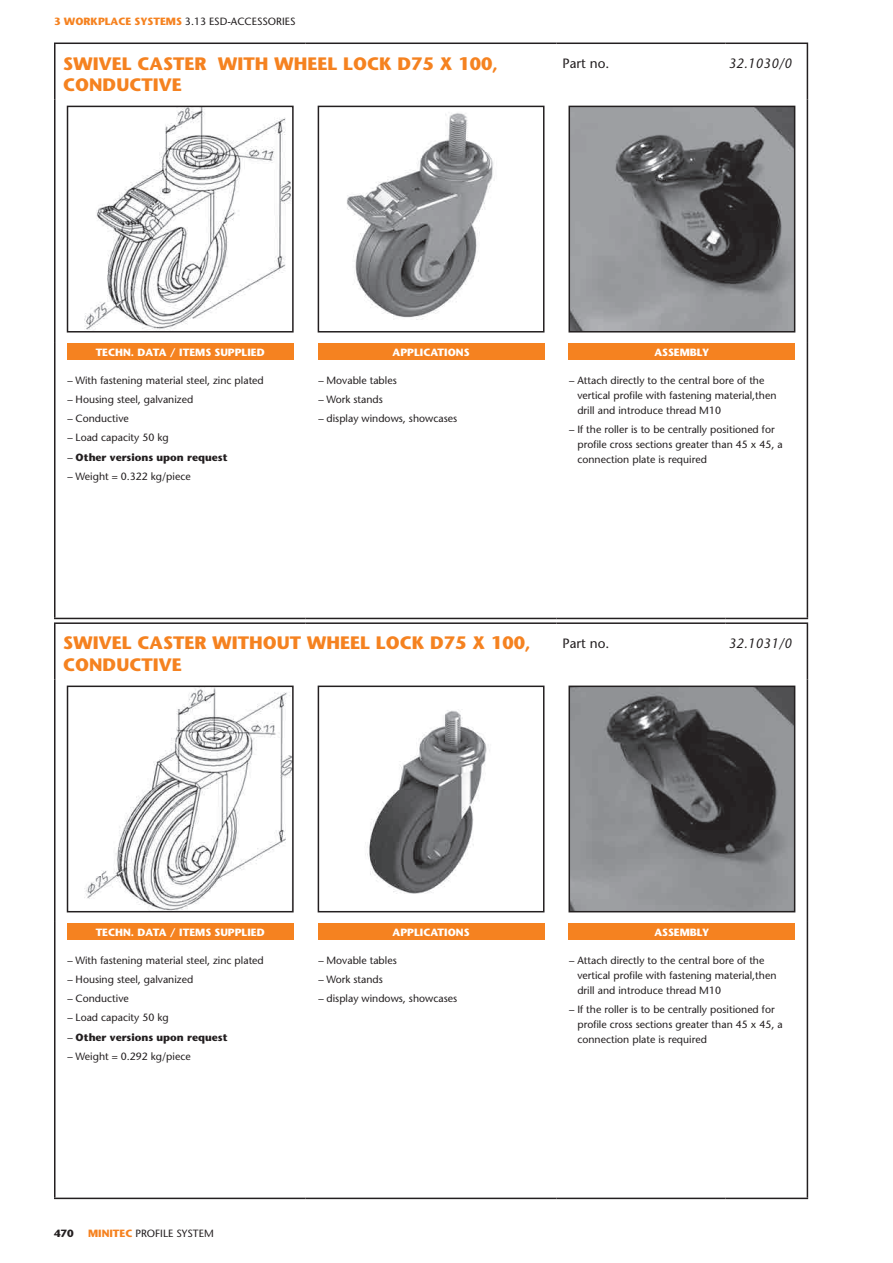
<style>
.page{position:relative;width:893px;height:1263px;background:#fff}
.page>*{position:absolute;margin:0;border:0;box-sizing:border-box;transform-origin:0 0}
.t1{font:700 18px/21.6px "Stone Sans";color:#f58220}
.t2{font:italic 13.5px "Stone Sans";color:#231f20}
.t3{font:13.5px "Stone Sans";color:#231f20}
.t4{font:10.5px/19.2px "Stone Sans";color:#231f20}
.t5{font:700 10.5px "Stone Sans";color:#fff}
.t6{font:700 10.5px "Stone Sans";color:#231f20}
.s1{font-weight:700;color:#f58220}
.s2{font-weight:700}
</style>
<div class="page">
<hr style="left:54px;top:43px;width:252px;height:1px;background:#231f20">
<hr style="left:54px;top:44px;width:2px;height:56px;background:#231f20">
<hr style="left:306px;top:43px;width:250px;height:1px;background:#231f20">
<hr style="left:54px;top:100px;width:2px;height:242px;background:#231f20">
<hr style="left:807px;top:100px;width:1px;height:242px;background:#231f20">
<hr style="left:54px;top:342px;width:2px;height:276px;background:#231f20">
<hr style="left:807px;top:342px;width:1px;height:276px;background:#231f20">
<hr style="left:54px;top:618px;width:252px;height:1px;background:#231f20">
<hr style="left:306px;top:618px;width:250px;height:1px;background:#231f20">
<hr style="left:556px;top:618px;width:170px;height:1px;background:#231f20">
<hr style="left:726px;top:618px;width:82px;height:1px;background:#231f20">
<hr style="left:556px;top:43px;width:170px;height:1px;background:#231f20">
<hr style="left:726px;top:43px;width:82px;height:1px;background:#231f20">
<hr style="left:807px;top:44px;width:1px;height:56px;background:#231f20">
<img style="left:84px;top:109px;width:207px;height:220px">
<div style="left:67px;top:106px;width:227px;height:226px;border:2px solid #231f20"></div>
<img style="left:347px;top:113px;width:148px;height:207px">
<div style="left:318px;top:106px;width:226px;height:226px;border:2px solid #231f20"></div>
<img style="left:571px;top:109px;width:221px;height:220px">
<div style="left:568px;top:106px;width:227px;height:226px;border:2px solid #231f20"></div>
<div style="left:67px;top:344px;width:226px;height:16px;background:#f58220"></div>
<div style="left:318px;top:344px;width:226px;height:16px;background:#f58220"></div>
<div style="left:569px;top:344px;width:226px;height:16px;background:#f58220"></div>
<hr style="left:54px;top:622px;width:252px;height:2px;background:#231f20">
<hr style="left:54px;top:624px;width:2px;height:55px;background:#231f20">
<hr style="left:306px;top:622px;width:250px;height:2px;background:#231f20">
<hr style="left:54px;top:679px;width:2px;height:243px;background:#231f20">
<hr style="left:807px;top:679px;width:1px;height:243px;background:#231f20">
<hr style="left:54px;top:922px;width:2px;height:275px;background:#231f20">
<hr style="left:807px;top:922px;width:1px;height:275px;background:#231f20">
<hr style="left:54px;top:1197px;width:252px;height:2px;background:#231f20">
<hr style="left:306px;top:1197px;width:250px;height:2px;background:#231f20">
<hr style="left:556px;top:1197px;width:170px;height:2px;background:#231f20">
<hr style="left:726px;top:1197px;width:82px;height:2px;background:#231f20">
<hr style="left:556px;top:622px;width:170px;height:2px;background:#231f20">
<hr style="left:726px;top:622px;width:82px;height:2px;background:#231f20">
<hr style="left:807px;top:624px;width:1px;height:55px;background:#231f20">
<img style="left:84px;top:688px;width:207px;height:221px">
<div style="left:67px;top:685px;width:227px;height:227px;border:2px solid #231f20"></div>
<img style="left:365px;top:710px;width:125px;height:184px">
<div style="left:318px;top:685px;width:226px;height:227px;border:2px solid #231f20"></div>
<img style="left:571px;top:688px;width:221px;height:221px">
<div style="left:568px;top:685px;width:227px;height:227px;border:2px solid #231f20"></div>
<div style="left:67px;top:924px;width:226px;height:16px;background:#f58220"></div>
<div style="left:318px;top:924px;width:226px;height:16px;background:#f58220"></div>
<div style="left:569px;top:924px;width:226px;height:16px;background:#f58220"></div>
<p class="t4" style="left:54px;top:12px;width:243px"><span class="s1">3 WORKPLACE SYSTEMS</span> 3.13 ESD-ACCESSORIES</p>
<h1 class="t1" style="left:63px;top:52px;width:436px">SWIVEL CASTER WITH WHEEL LOCK D75 X 100,<br>CONDUCTIVE</h1>
<p class="t3" style="left:562px;top:56px;width:48px">Part no.</p>
<p class="t2" style="left:728px;top:56px;width:65px">32.1030/0</p>
<p class="t5" style="left:96px;top:346px;width:170px">TECHN. DATA / ITEMS SUPPLIED</p>
<p class="t4" style="left:67px;top:370px;width:198px">− With fastening material steel, zinc plated − Housing steel, galvanized<br>− Conductive<br>− Load capacity 50 kg<br>− <span class="s2">Other versions upon request<br></span>− Weight = 0.322 kg/piece</p>
<p class="t5" style="left:393px;top:346px;width:78px">APPLICATIONS</p>
<p class="t4" style="left:318px;top:370px;width:141px">− Movable tables<br>− Work stands<br>− display windows, showcases</p>
<p class="t5" style="left:654px;top:346px;width:57px">ASSEMBLY</p>
<p class="t4" style="left:577px;top:372px;width:201px;line-height:15px;text-indent:-9px">− Attach directly to the central bore of the vertical profile with fastening material,then drill and introduce thread M10</p>
<p class="t4" style="left:577px;top:422px;width:207px;line-height:15px;text-indent:-9px">− If the roller is to be centrally positioned for profile cross sections greater than 45 x 45, a connection plate is required</p>
<h1 class="t1" style="left:63px;top:632px;width:469px">SWIVEL CASTER WITHOUT WHEEL LOCK D75 X 100,<br>CONDUCTIVE</h1>
<p class="t3" style="left:562px;top:635px;width:48px">Part no.</p>
<p class="t2" style="left:728px;top:635px;width:65px">32.1031/0</p>
<p class="t5" style="left:96px;top:926px;width:170px">TECHN. DATA / ITEMS SUPPLIED</p>
<p class="t4" style="left:67px;top:950px;width:198px">− With fastening material steel, zinc plated − Housing steel, galvanized<br>− Conductive<br>− Load capacity 50 kg<br>− <span class="s2">Other versions upon request<br></span>− Weight = 0.292 kg/piece</p>
<p class="t5" style="left:393px;top:926px;width:78px">APPLICATIONS</p>
<p class="t4" style="left:318px;top:950px;width:141px">− Movable tables<br>− Work stands<br>− display windows, showcases</p>
<p class="t6" style="left:54px;top:1227px;width:21px">470</p>
<p class="t4" style="left:88px;top:1223px;width:127px"><span class="s1">MINITEC</span> PROFILE SYSTEM</p>
<p class="t5" style="left:654px;top:926px;width:57px">ASSEMBLY</p>
<p class="t4" style="left:577px;top:952px;width:201px;line-height:15px;text-indent:-9px">− Attach directly to the central bore of the vertical profile with fastening material,then drill and introduce thread M10</p>
<p class="t4" style="left:577px;top:1002px;width:207px;line-height:15px;text-indent:-9px">− If the roller is to be centrally positioned for profile cross sections greater than 45 x 45, a connection plate is required</p>
</div>
